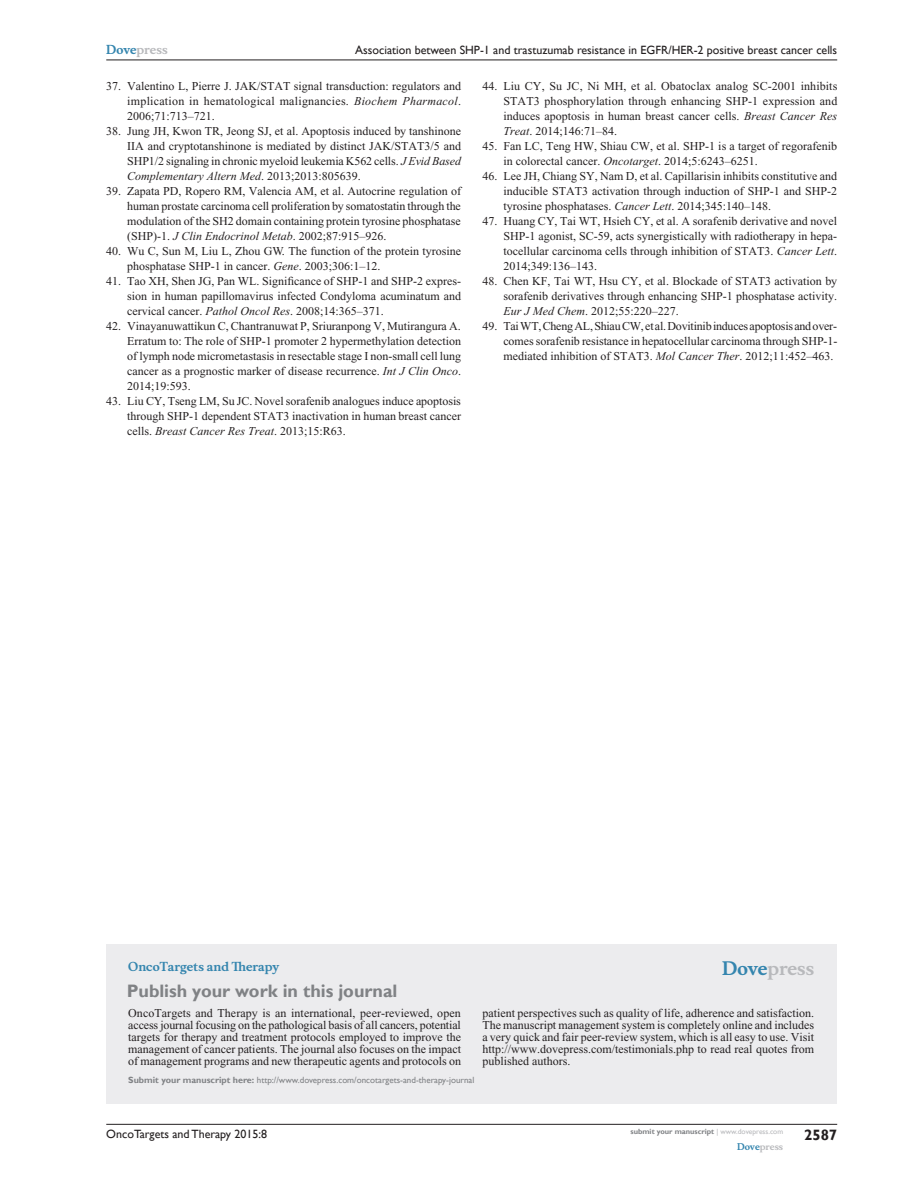
<style>
.page{position:relative;width:918px;height:1188px;background:#fff}
.page>*{position:absolute;margin:0;border:0;box-sizing:border-box;transform-origin:0 0}
.PromBx-H1{font:700 18px "Gill Sans";color:#808285}
.PromBx-Brand{font:700 18px "Musee";color:#b8b9bc}
.t1{font:700 15px "Gill Sans";color:#231f20}
.RefNL2{font:12px/15px "Times New Roman";color:#231f20;text-align:justify}
.PromBx-Tx{font:12px/12px "Times New Roman";color:#231f20;text-align:justify}
.t2{font:12px "Gill Sans";color:#231f20}
.PromBx-JrnlName{font:700 12px "Musee";color:#3485ae}
.t3{font:700 12px "Musee";color:#b8b9bc}
.PromBx-SubmitMssWebA{font:9px "Gill Sans";color:#808285}
.t4{font:700 9px "Musee";color:#b8b9bc}
.t5{font:700 7.5px "Gill Sans";color:#808285}
.s1{color:#3485ae}
.s2{font-style:italic}
.s3{font-weight:700}
.s4{font-weight:400;color:#b8b9bc}
</style>
<div class="page">
<div style="left:106px;top:944px;width:731px;height:159px;background:#ececee"></div>
<hr style="left:106px;top:1124px;width:731px;height:1px;background:#231f20">
<hr style="left:106px;top:60px;width:731px;height:1px;background:#231f20">
<p class="t3" style="left:106px;top:43px;width:63px"><span class="s1">Dove</span>press</p>
<p class="t2" style="left:355px;top:43px;width:483px">Association between SH P-1 and trastuzumab resistance in EG FR/HER-2 positive breast cancer cells</p>
<p class="RefNL2" style="left:127px;top:79px;width:335px;text-indent:-21px">37. Valentino L, Pierre J. JAK/STAT signal transduction: regulators and implication in hematological malignancies. <span class="s2">Biochem Pharmacol</span>.<br>2006;71:713–721.</p>
<p class="RefNL2" style="left:127px;top:124px;width:335px;text-indent:-21px">38. Jung JH, Kwon TR, Jeong SJ, et al. Apoptosis induced by tanshinone IIA and cryptotanshinone is mediated by distinct JAK/STAT3/5 and SHP1/2 signaling in chronic myeloid leukemia K562 cells. <span class="s2">J Evid Based Complementary Altern Med</span>. 2013;2013:805639.</p>
<p class="RefNL2" style="left:127px;top:184px;width:335px;text-indent:-21px">39. Zapata PD, Ropero RM, Valencia AM, et al. Autocrine regulation of human prostate carcinoma cell proliferation by somatostatin through the modulation of the SH2 domain containing protein tyrosine phosphatase (SHP)-1. <span class="s2">J Clin Endocrinol Metab</span>. 2002;87:915–926.</p>
<p class="RefNL2" style="left:127px;top:244px;width:335px;text-indent:-21px">40. Wu C, Sun M, Liu L, Zhou GW. The function of the protein tyrosine phosphatase SHP-1 in cancer. <span class="s2">Gene</span>. 2003;306:1–12.</p>
<p class="RefNL2" style="left:127px;top:274px;width:335px;text-indent:-21px">41. Tao XH, Shen JG, Pan WL. Significance of SHP-1 and SHP-2 expres&shy;sion in human papillomavirus infected Condyloma acuminatum and cervical cancer. <span class="s2">Pathol Oncol Res</span>. 2008;14:365–371.</p>
<p class="RefNL2" style="left:127px;top:319px;width:335px;text-indent:-21px">42. Vinayanuwattikun C, Chantranuwat P, Sriuranpong V, Mutirangura A.<br>Erratum to: The role of SHP-1 promoter 2 hypermethylation detection of lymph node micrometastasis in resectable stage I non-small cell lung cancer as a prognostic marker of disease recurrence. <span class="s2">Int J Clin Onco</span>.<br>2014;19:593.</p>
<p class="RefNL2" style="left:127px;top:394px;width:335px;text-indent:-21px">43. Liu CY, Tseng LM, Su JC. Novel sorafenib analogues induce apoptosis through SHP-1 dependent STAT3 inactivation in human breast cancer cells. <span class="s2">Breast Cancer Res Treat</span>. 2013;15:R63.</p>
<p class="RefNL2" style="left:503px;top:79px;width:335px;text-indent:-21px">44. Liu CY, Su JC, Ni MH, et al. Obatoclax analog SC-2001 inhibits STAT3 phosphorylation through enhancing SHP-1 expression and induces apoptosis in human breast cancer cells. <span class="s2">Breast Cancer Res Treat</span>. 2014;146:71–84.</p>
<p class="RefNL2" style="left:503px;top:139px;width:335px;text-indent:-21px">45. Fan LC, Teng HW, Shiau CW, et al. SHP-1 is a target of regorafenib in colorectal cancer. <span class="s2">Oncotarget</span>. 2014;5:6243–6251.</p>
<p class="RefNL2" style="left:503px;top:169px;width:335px;text-indent:-21px">46. Lee JH, Chiang SY, Nam D, et al. Capillarisin inhibits constitutive and inducible STAT3 activation through induction of SHP-1 and SHP-2 tyrosine phosphatases. <span class="s2">Cancer Lett</span>. 2014;345:140–148.</p>
<p class="RefNL2" style="left:503px;top:214px;width:335px;text-indent:-21px">47. Huang CY, Tai WT, Hsieh CY, et al. A sorafenib derivative and novel SHP-1 agonist, SC-59, acts synergistically with radiotherapy in hepa&shy;tocellular carcinoma cells through inhibition of STAT3. <span class="s2">Cancer Lett</span>.<br>2014;349:136–143.</p>
<p class="RefNL2" style="left:503px;top:274px;width:335px;text-indent:-21px">48. Chen KF, Tai WT, Hsu CY, et al. Blockade of STAT3 activation by sorafenib derivatives through enhancing SHP-1 phosphatase activity.<br><span class="s2">Eur J Med Chem</span>. 2012;55:220–227.</p>
<p class="RefNL2" style="left:503px;top:319px;width:336px;text-indent:-21px">49. Tai WT, Cheng AL, Shiau CW, et al. Dovitinib induces apoptosis and over&shy;comes sorafenib resistance in hepatocellular carcinoma through SHP-1- mediated inhibition of STAT3. <span class="s2">Mol Cancer Ther</span>. 2012;11:452–463.</p>
<p class="PromBx-JrnlName" style="left:128px;top:959px;width:152px">OncoTargets and Therapy</p>
<p class="PromBx-H1" style="left:127px;top:980px;width:272px">Publish your work in this journal</p>
<p class="PromBx-Brand" style="left:722px;top:958px;width:94px"><span class="s1">Dove</span>press</p>
<p class="PromBx-Tx" style="left:128px;top:1007px;width:334px">OncoTargets and Therapy is an international, peer-reviewed, open access journal focusing on the pathological basis of all cancers, potential targets for therapy and treatment protocols employed to improve the management of cancer patients. The journal also focuses on the impact of management programs and new therapeutic agents and protocols on</p>
<p class="PromBx-Tx" style="left:482px;top:1007px;width:333px">patient perspectives such as quality of life, adherence and satisfaction.<br>The manuscript management system is completely online and includes a very quick and fair peer-review system, which is all easy to use. Visit http://www.dovepress.com/testimonials.php to read real quotes from published authors.</p>
<p class="PromBx-SubmitMssWebA" style="left:128px;top:1075px;width:348px"><span class="s3">Submit your manuscript here:</span> http://www.dovepress.com/oncotargets-and-therapy-journal</p>
<p class="t2" style="left:106px;top:1127px;width:162px">OncoTargets and Therapy 2015:8</p>
<p class="t5" style="left:631px;top:1127px;width:154px">submit your manuscript <span class="s4">| www.dovepress.com</span></p>
<p class="t4" style="left:737px;top:1141px;width:48px"><span class="s1">Dove</span>press</p>
<p class="t1" style="left:804px;top:1126px;width:35px">2587</p>
</div>
